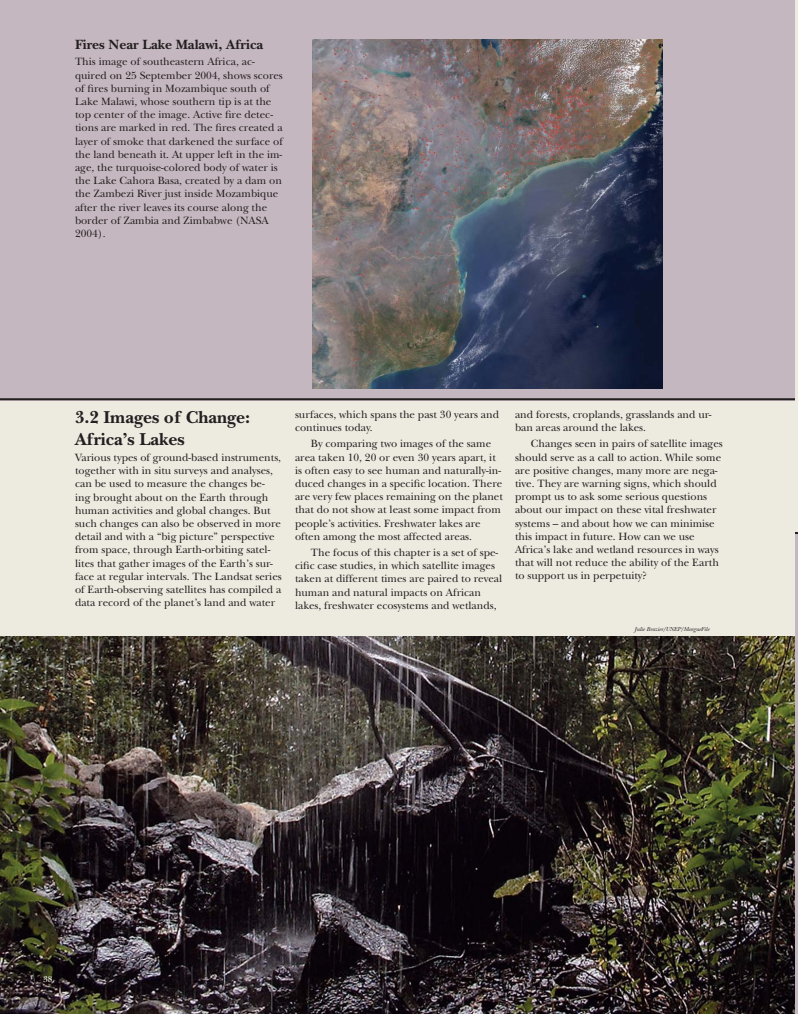
<style>
.page{position:relative;width:798px;height:1014px;background:#fff}
.page>*{position:absolute;margin:0;border:0;box-sizing:border-box;transform-origin:0 0}
.t1{font:700 18px/21.6px "New Baskerville";color:#231f20}
.t2{font:700 14px "New Baskerville";color:#231f20}
.t3{font:11px/13.2px "New Baskerville";color:#231f20}
.t4{font:9px "New Baskerville";color:#fff}
.t5{font:italic 6px "New Baskerville";color:#231f20}
</style>
<div class="page">
<div style="left:0;top:0;width:795px;height:1014px;background:#edeae0"></div>
<hr style="left:795px;top:0;width:3px;height:1014px;background:#edeae0">
<hr style="left:795px;top:534px;width:3px;height:480px;background:#c5b7bf">
<img style="left:0;top:636px;width:795px;height:378px">
<div style="left:0;top:0;width:795px;height:400px;background:#c5b7bf"></div>
<hr style="left:0;top:398px;width:795px;height:2px;background:#231f20">
<img style="left:313px;top:39px;width:349px;height:349px">
<p class="t2" style="left:75px;top:40px;width:190px">Fires Near Lake Malawi, Africa</p>
<p class="t3" style="left:75px;top:57px;width:209px">This image of southeastern Africa, ac&shy;quired on 25 September 2004, shows scores of fires burning in Mozambique south of Lake Malawi, whose southern tip is at the top center of the image. Active fire detec&shy;tions are marked in red. The fires created a layer of smoke that darkened the surface of the land beneath it. At upper left in the im&shy;age, the turquoise-colored body of water is the Lake Cahora Basa, created by a dam on the Zambezi River just inside Mozambique after the river leaves its course along the border of Zambia and Zimbabwe (NASA 2004).</p>
<h1 class="t1" style="left:75px;top:409px;width:177px">3.2 Images of Change:<br>Africa’s Lakes</h1>
<p class="t3" style="left:75px;top:452px;width:208px">Various types of ground-based instruments, together with in situ surveys and analyses, can be used to measure the changes be&shy;ing brought about on the Earth through human activities and global changes. But such changes can also be observed in more detail and with a “big picture” perspective from space, through Earth-orbiting satel&shy;lites that gather images of the Earth’s sur&shy;face at regular intervals. The Landsat series of Earth-observing satellites has compiled a data record of the planet’s land and water</p>
<p class="t3" style="left:295px;top:409px;width:206px">surfaces, which spans the past 30 years and continues today.</p>
<p class="t3" style="left:295px;top:439px;width:210px;text-indent:16px">By comparing two images of the same area taken 10, 20 or even 30 years apart, it is often easy to see human and naturally-in&shy;duced changes in a specific location. There are very few places remaining on the planet that do not show at least some impact from people’s activities. Freshwater lakes are often among the most affected areas.</p>
<p class="t3" style="left:295px;top:547px;width:209px;text-indent:16px">The focus of this chapter is a set of spe&shy;cific case studies, in which satellite images taken at different times are paired to reveal human and natural impacts on African lakes, freshwater ecosystems and wetlands,</p>
<p class="t3" style="left:515px;top:409px;width:198px">and forests, croplands, grasslands and ur&shy;ban areas around the lakes.</p>
<p class="t3" style="left:515px;top:439px;width:209px;text-indent:16px">Changes seen in pairs of satellite images should serve as a call to action. While some are positive changes, many more are nega&shy;tive. They are warning signs, which should prompt us to ask some serious questions about our impact on these vital freshwater systems – and about how we can minimise this impact in future. How can we use Africa’s lake and wetland resources in ways that will not reduce the ability of the Earth to support us in perpetuity?</p>
<p class="t5" style="left:635px;top:627px;width:76px">Julie Brazier/UNEP/MorgueFile</p>
<p class="t4" style="left:43px;top:975px;width:11px">38</p>
</div>
